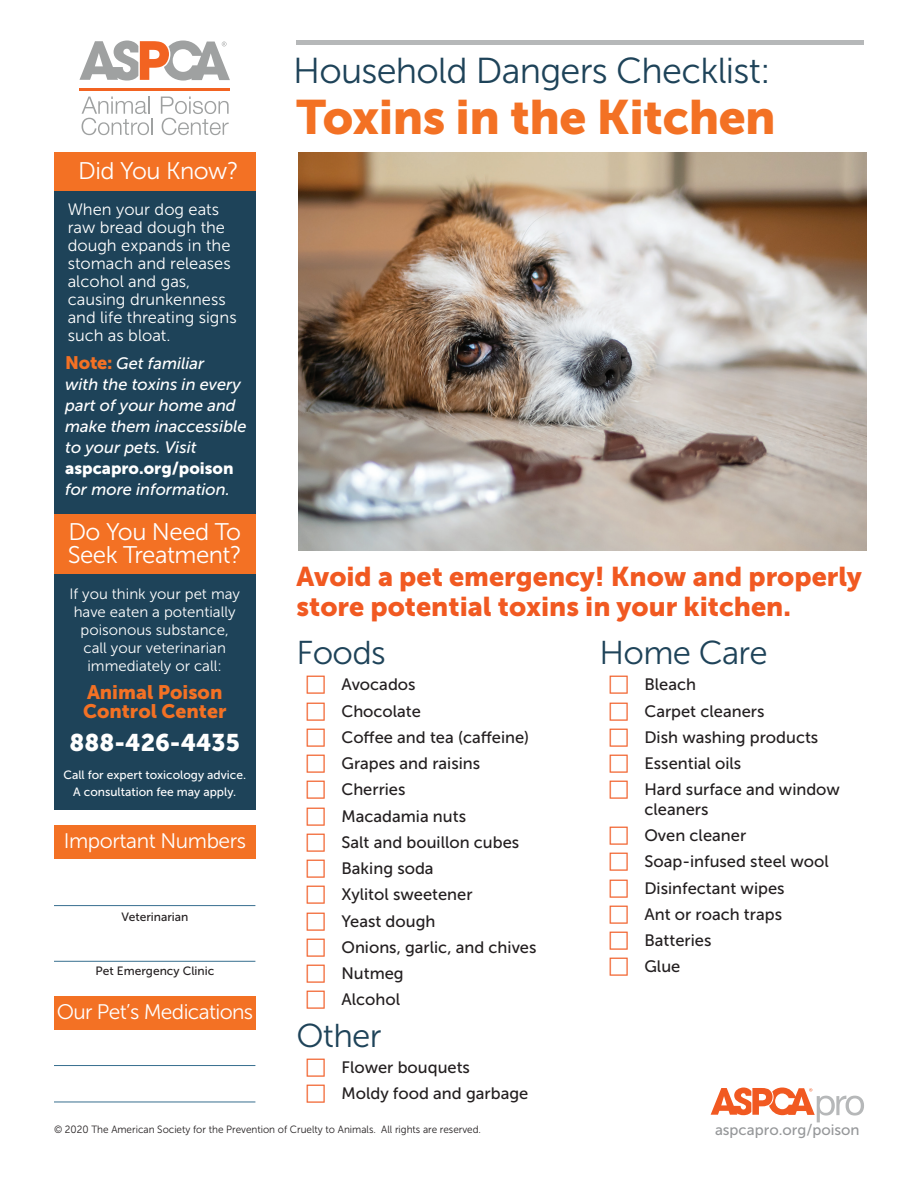
<style>
.page{position:relative;width:918px;height:1188px;background:#fff}
.page>*{position:absolute;margin:0;border:0;box-sizing:border-box;transform-origin:0 0}
.t1{font:48px "Museo Sans 900";letter-spacing:-.01em;color:#f37124}
.t2{font:36px "Museo Sans 300";letter-spacing:-.02em;color:#1e4359}
.t3{font:33px "Museo Sans 300";letter-spacing:-.02em;color:#1e4359}
.t4{font:27px/30px "Museo Sans 900";color:#f15921}
.t5{font:24px/22.5px "Museo Sans 300";letter-spacing:-.02em;color:#fff}
.t6{font:24px "Museo Sans 900";color:#fff}
.t7{font:21px "Museo Sans 300";letter-spacing:-.025em;color:#fff}
.t8{font:19.5px/19.5px "Museo Sans 900";color:#f37124}
.t9{font:16.5px/26.2px "Museo Sans 500";color:#231f20}
.t10{font:16.5px/18px "Museo Sans 300";color:#fff}
.t11{font:italic 16.5px/21px "Museo Sans 500";color:#fff}
.t12{font:16.5px "Museo Sans 900";color:#fff}
.t13{font:15px/18px "Museo Sans 300";color:#fff;text-align:center}
.t14{font:15px "Museo Sans 500";color:#959799}
.t15{font:12px/16.5px "Museo Sans 500";color:#fff;text-align:center}
.t16{font:12px "Museo Sans 500";color:#231f20}
.t17{font:10.5px "Museo Sans 300";color:#231f20;scale:.95 1}
.s1{font-family:"Museo Sans 900";font-style:normal;font-size:18px;color:#f37124}
</style>
<div class="page">
<div style="left:54px;top:153px;width:202px;height:657px;background:#1e4359"></div>
<div style="left:54px;top:514px;width:202px;height:59px;background:#f37124"></div>
<div style="left:54px;top:153px;width:202px;height:38px;background:#f37124"></div>
<div style="left:54px;top:825px;width:202px;height:34px;background:#f37124"></div>
<div style="left:54px;top:996px;width:202px;height:34px;background:#f37124"></div>
<hr style="left:54px;top:905px;width:201px;height:1px;background:#376f8f">
<hr style="left:54px;top:1102px;width:201px;height:1px;background:#376f8f">
<hr style="left:54px;top:1065px;width:201px;height:1px;background:#376f8f">
<hr style="left:54px;top:961px;width:201px;height:1px;background:#376f8f">
<svg style="left:711px;top:1088px;width:153px;height:34px"></svg>
<div style="left:296px;top:40px;width:568px;height:5px;background:#b6b8b9"></div>
<hr style="left:79px;top:88px;width:151px;height:2px;background:#f26321">
<svg style="left:82px;top:97px;width:71px;height:38px"></svg>
<svg style="left:161px;top:97px;width:68px;height:38px"></svg>
<svg style="left:79px;top:41px;width:151px;height:40px"></svg>
<img style="left:298px;top:153px;width:568px;height:398px">
<h2 class="t2" style="left:293px;top:51px;width:479px">Household Dangers Checklist:</h2>
<h3 class="t5" style="left:78px;top:160px;width:162px">Did You Know?</h3>
<p class="t10" style="left:68px;top:201px;width:170px">When your dog eats raw bread dough the dough expands in the stomach and releases alcohol and gas, causing drunkenness and life threating signs such as bloat.</p>
<p class="t11" style="left:65px;top:352px;width:183px"><span class="s1">Note:</span> Get familiar<br>with the toxins in every part of your home and make them inaccessible to your pets. Visit</p>
<p class="t12" style="left:65px;top:458px;width:170px">aspcapro.org/poison</p>
<p class="t11" style="left:65px;top:478px;width:166px">for more information.</p>
<h3 class="t5" style="left:68px;top:521px;width:176px">Do You Need To<br>Seek Treatment?</h3>
<p class="t13" style="left:69px;top:585px;width:172px">If you think your pet may have eaten a potentially poisonous substance, call your veterinarian immediately or call:</p>
<p class="t8" style="left:83px;top:682px;width:145px">Animal Poison<br>Control Center</p>
<h3 class="t6" style="left:70px;top:729px;width:172px">888-426-4435</h3>
<p class="t15" style="left:63px;top:767px;width:184px">Call for expert toxicology advice.<br>A consultation fee may apply.</p>
<p class="t7" style="left:64px;top:829px;width:184px">Important Numbers</p>
<p class="t16" style="left:122px;top:911px;width:68px">Veterinarian</p>
<p class="t16" style="left:96px;top:965px;width:120px">Pet Emergency Clinic</p>
<p class="t7" style="left:57px;top:1001px;width:198px">Our Pet’s Medications</p>
<h1 class="t1" style="left:296px;top:90px;width:481px">Toxins in the Kitchen</h1>
<h3 class="t4" style="left:296px;top:562px;width:567px">Avoid a pet emergency! Know and properly store potential toxins in your kitchen.</h3>
<h3 class="t3" style="left:599px;top:635px;width:170px">Home Care</h3>
<p class="t9" style="left:644px;top:672px;width:197px">Bleach<br>Carpet cleaners<br>Dish washing products<br>Essential oils<br>Hard surface and window</p>
<p class="t9" style="left:644px;top:796px;width:186px">cleaners<br>Oven cleaner<br>Soap-infused steel wool<br>Disinfectant wipes<br>Ant or roach traps<br>Batteries<br>Glue</p>
<h3 class="t3" style="left:296px;top:635px;width:91px">Foods</h3>
<p class="t9" style="left:341px;top:672px;width:197px">Avocados<br>Chocolate<br>Coffee and tea (caffeine)<br>Grapes and raisins<br>Cherries<br>Macadamia nuts<br>Salt and bouillon cubes<br>Baking soda<br>Xylitol sweetener<br>Yeast dough<br>Onions, garlic, and chives<br>Nutmeg<br>Alcohol</p>
<h3 class="t3" style="left:296px;top:1017px;width:87px">Other</h3>
<p class="t9" style="left:341px;top:1054px;width:188px">Flower bouquets<br>Moldy food and garbage</p>
<p class="t17" style="left:54px;top:1124px;width:451px">© 2020 The American Society for the Prevention of Cruelty to Animals. All rights are reserved.</p>
<p class="t14" style="left:715px;top:1122px;width:146px">aspcapro.org/poison</p>
</div>
